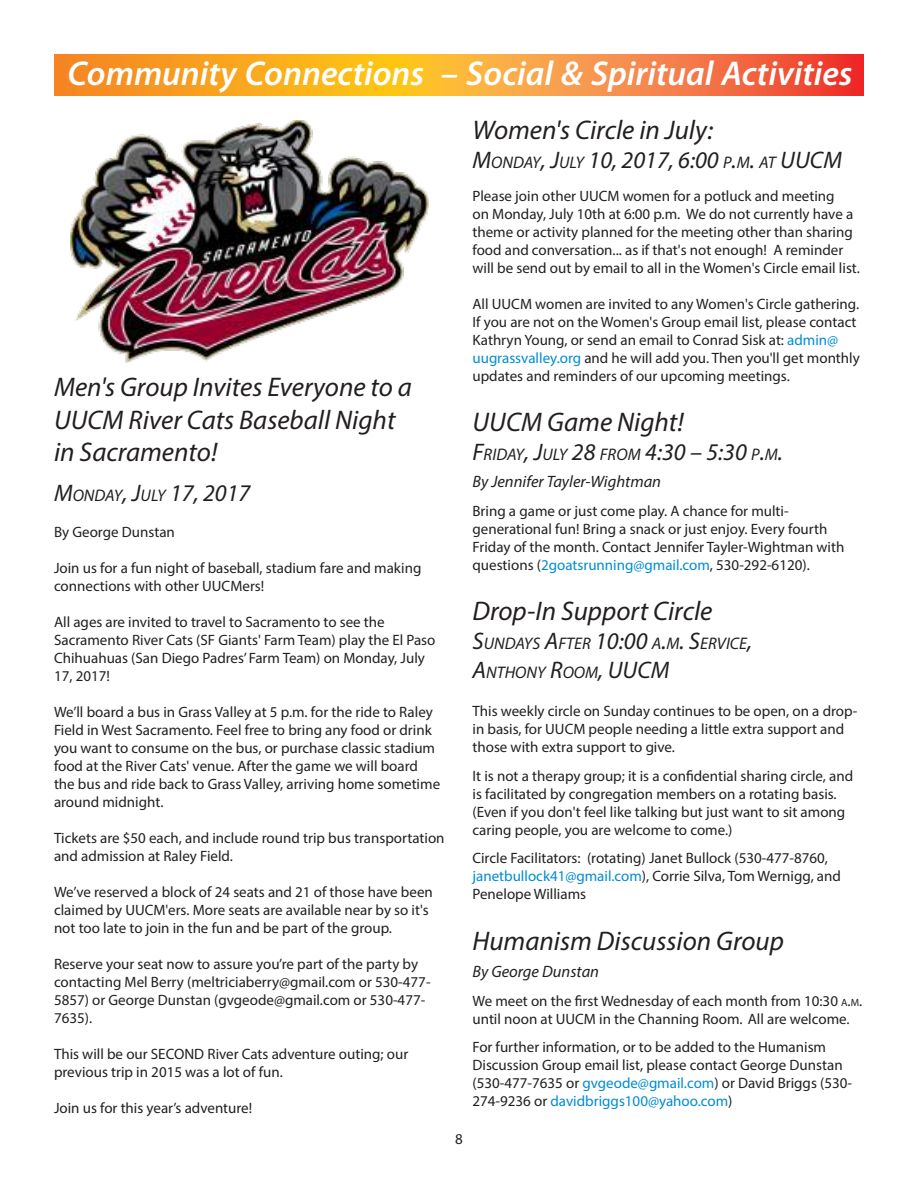
<style>
.page{position:relative;width:918px;height:1188px;background:#fff}
.page>*{position:absolute;margin:0;border:0;box-sizing:border-box;transform-origin:0 0}
.t1{font:italic 600 34.5px "Myriad Pro";color:#fff}
.t2{font:italic 27px/32.4px "Myriad Pro";color:#231f20}
.t3{font:italic 24px "Myriad Pro";color:#231f20}
.t4{font:italic 16.8px/28.8px "Myriad Pro";color:#231f20}
.t5{font:italic 16.5px "Myriad Pro";color:#231f20}
.t6{font:15px/18px "Myriad Pro";color:#231f20}
.s1{font-size:16.8px}
.s2{color:#008cd3}
.s3{font-size:24px}
.s4{font-size:10.5px}
.s5{font-style:inherit}
</style>
<div class="page">
<svg style="left:54px;top:54px;width:810px;height:41px;background:#f79230"></svg>
<img style="left:71px;top:121px;width:358px;height:242px">
<h1 class="t1" style="left:68px;top:51px;width:787px">Community Connections – Social &amp; Spiritual Activities</h1>
<h2 class="t2" style="left:54px;top:371px;width:360px">Men's Group Invites Everyone to a<br>UUCM River Cats Baseball Night in Sacramento!</h2>
<h3 class="t3" style="left:54px;top:478px;width:198px">M<span class="s1">ONDAY</span>, J<span class="s1">ULY</span> 17, 2017</h3>
<p class="t6" style="left:54px;top:522px;width:122px">By George Dunstan</p>
<p class="t6" style="left:54px;top:558px;width:369px">Join us for a fun night of baseball, stadium fare and making connections with other UUCMers!</p>
<p class="t6" style="left:54px;top:612px;width:383px">All ages are invited to travel to Sacramento to see the Sacramento River Cats (SF Giants' Farm Team) play the El Paso Chihuahuas (San Diego Padres’ Farm Team) on Monday, July 17, 2017!</p>
<p class="t6" style="left:54px;top:702px;width:388px">We’ll board a bus in Grass Valley at 5 p.m. for the ride to Raley Field in West Sacramento. Feel free to bring any food or drink you want to consume on the bus, or purchase classic stadium food at the River Cats' venue. After the game we will board the bus and ride back to Grass Valley, arriving home sometime around midnight.</p>
<p class="t6" style="left:54px;top:828px;width:392px">Tickets are $50 each, and include round trip bus transportation and admission at Raley Field.</p>
<p class="t6" style="left:54px;top:882px;width:380px">We’ve reserved a block of 24 seats and 21 of those have been claimed by UUCM'ers. More seats are available near by so it's not too late to join in the fun and be part of the group.</p>
<p class="t6" style="left:54px;top:954px;width:378px">Reserve your seat now to assure you’re part of the party by contacting Mel Berry (meltriciaberry@gmail.com or 530-477- 5857) or George Dunstan (gvgeode@gmail.com or 530-477- 7635).</p>
<p class="t6" style="left:54px;top:1044px;width:356px">This will be our SECOND River Cats adventure outing; our previous trip in 2015 was a lot of fun.</p>
<p class="t6" style="left:54px;top:1098px;width:200px">Join us for this year’s adventure!</p>
<h2 class="t2" style="left:472px;top:114px;width:242px">Women's Circle in July:</h2>
<h3 class="t3" style="left:472px;top:145px;width:370px">M<span class="s1">ONDAY</span>, J<span class="s1">ULY</span> 10, 2017, 6:00 <span class="s1">P</span>.<span class="s1">M</span>. <span class="s1">AT</span> UUCM</h3>
<p class="t6" style="left:472px;top:187px;width:389px">Please join other UUCM women for a potluck and meeting<br>on Monday, July 10th at 6:00 p.m. We do not currently have a theme or activity planned for the meeting other than sharing food and conversation... as if that's not enough! A reminder will be send out by email to all in the Women's Circle email list.</p>
<p class="t6" style="left:472px;top:295px;width:389px">All UUCM women are invited to any Women's Circle gathering.<br>If you are not on the Women's Group email list, please contact Kathryn Young, or send an email to Conrad Sisk at: <span class="s2">admin@ uugrassvalley.org</span> and he will add you. Then you'll get monthly updates and reminders of our upcoming meetings.</p>
<h2 class="t2" style="left:472px;top:406px;width:213px">UUCM Game Night!</h2>
<h3 class="t3" style="left:472px;top:437px;width:312px">F<span class="s1">RIDAY</span>, J<span class="s1">ULY</span> 28 <span class="s1">FROM</span> 4:30 – 5:30 <span class="s1">P</span>.<span class="s1">M</span>.</h3>
<p class="t5" style="left:472px;top:471px;width:190px">By Jennifer Tayler-Wightman</p>
<p class="t6" style="left:472px;top:502px;width:373px">Bring a game or just come play. A chance for multi&shy;generational fun! Bring a snack or just enjoy. Every fourth Friday of the month. Contact Jennifer Tayler-Wightman with questions (<span class="s2">2goatsrunning@gmail.com</span>, 530-292-6120).</p>
<h2 class="t2" style="left:472px;top:595px;width:242px">Drop-In Support Circle</h2>
<p class="t4" style="left:472px;top:629px;width:281px"><span class="s3">S</span>UNDAYS <span class="s3">A</span>FTER <span class="s3">10:00</span> A<span class="s3">.</span>M<span class="s3">. S</span>ERVICE<span class="s3">,<br>A</span>NTHONY <span class="s3">R</span>OOM<span class="s3">, UUCM</span></p>
<p class="t6" style="left:472px;top:702px;width:386px">This weekly circle on Sunday continues to be open, on a drop&shy;in basis, for UUCM people needing a little extra support and those with extra support to give.</p>
<p class="t6" style="left:472px;top:766px;width:382px">It is not a therapy group; it is a confidential sharing circle, and is facilitated by congregation members on a rotating basis. (Even if you don't feel like talking but just want to sit among caring people, you are welcome to come.)</p>
<p class="t6" style="left:472px;top:849px;width:370px">Circle Facilitators: (rotating) Janet Bullock (530-477-8760, <span class="s2">janetbullock41@gmail.com</span>), Corrie Silva, Tom Wernigg, and<br>Penelope Williams</p>
<h2 class="t2" style="left:472px;top:924px;width:313px">Humanism Discussion Group</h2>
<p class="t5" style="left:472px;top:961px;width:128px">By George Dunstan</p>
<p class="t6" style="left:472px;top:991px;width:391px">We meet on the first Wednesday of each month from 10:30 <span class="s4">a</span><span class="s5">.</span><span class="s4">m</span>. until noon at UUCM in the Channing Room. All are welcome.</p>
<p class="t6" style="left:472px;top:1038px;width:381px">For further information, or to be added to the Humanism Discussion Group email list, please contact George Dunstan (530-477-7635 or <span class="s2">gvgeode@gmail.com</span>) or David Briggs (530- 274-9236 or <span class="s2">davidbriggs100@yahoo.com</span>)</p>
<p class="t6" style="left:455px;top:1130px;width:9px">8</p>
</div>
